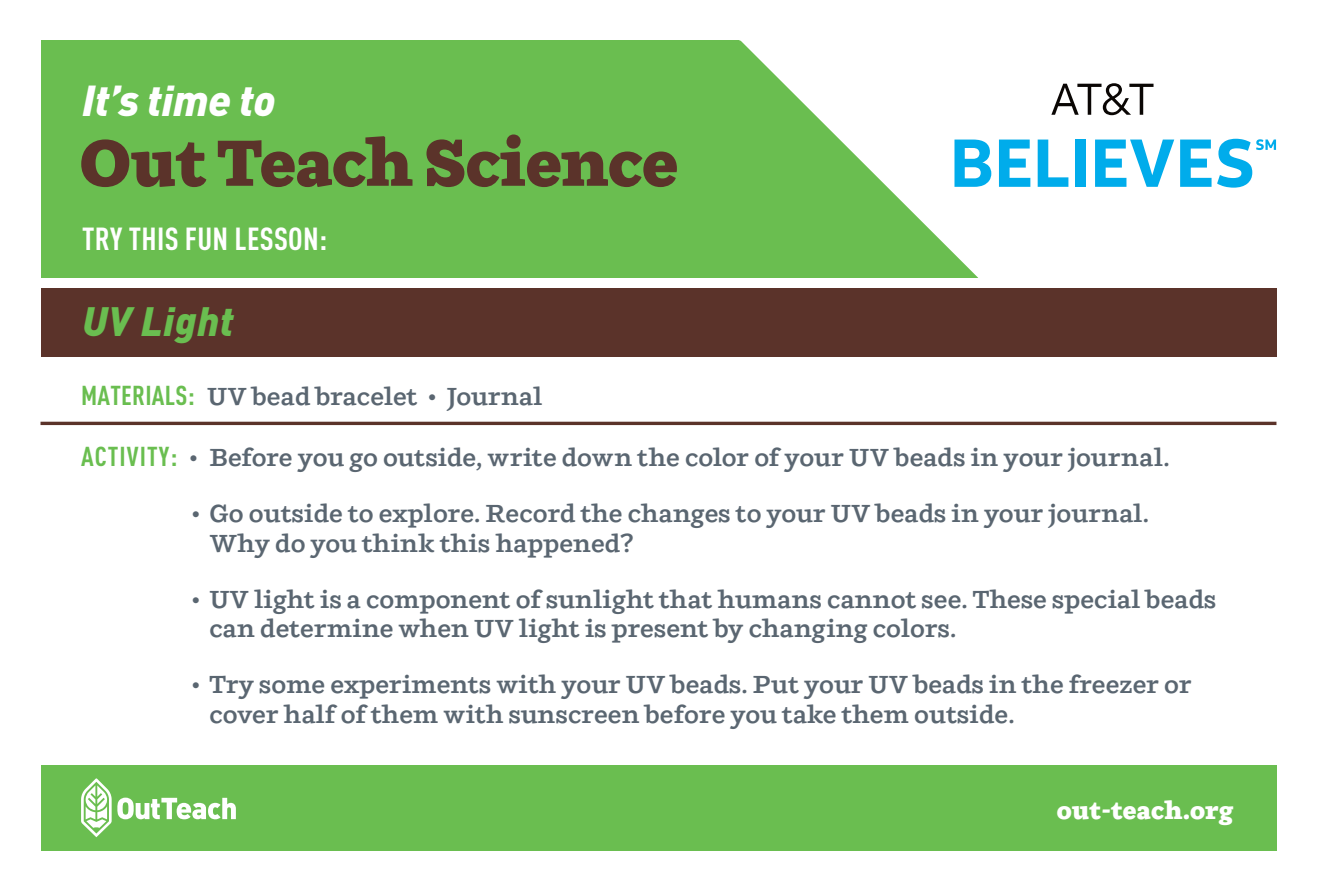
<style>
.page{position:relative;width:1317px;height:891px;background:#fff}
.page>*{position:absolute;margin:0;border:0;box-sizing:border-box;transform-origin:0 0}
.t1{font:800 65.25px "Ulises";letter-spacing:-.01em;color:#5b332a}
.t2{font:italic 900 42.75px "DINOT";letter-spacing:-.01em;color:#fff}
.t3{font:italic 900 40.5px "DINOT";letter-spacing:.01em;color:#6abe50}
.t4{font:700 31.5px "DIN Cond";letter-spacing:.01em;color:#fff}
.t5{font:600 24.75px "Ulises";color:#5a6671}
.t6{font:800 24.75px "Ulises";letter-spacing:.01em;color:#fff}
.s1{font-family:"DIN Cond";font-weight:700;font-size:27px;color:#6abe50}
.s2{font-size:22.5px}
</style>
<div class="page">
<div style="left:41px;top:40px;width:1229px;height:238px;background:#6abe50"></div>
<svg style="left:739px;top:40px;width:538px;height:238px;fill:#fff"></svg>
<div style="left:41px;top:765px;width:1235px;height:85px;background:#6abe50"></div>
<svg style="left:81px;top:778px;width:155px;height:59px"></svg>
<hr style="left:42px;top:422px;width:1232px;height:3px;background:#5b332a">
<div style="left:41px;top:289px;width:1235px;height:68px;background:#5b332a"></div>
<svg style="left:954px;top:140px;width:37px;height:47px;background:#45c2f0"></svg>
<svg style="left:998px;top:140px;width:32px;height:47px;background:#55c7f1"></svg>
<svg style="left:1037px;top:140px;width:31px;height:47px"></svg>
<div style="left:1074px;top:140px;width:11px;height:47px;background:#00aceb"></div>
<svg style="left:1094px;top:139px;width:181px;height:49px;background:#8ad8f5"></svg>
<svg style="left:1051px;top:83px;width:102px;height:32px;background:#bab9b8"></svg>
<p class="t2" style="left:82px;top:67px;width:195px">It’s time to</p>
<p class="t1" style="left:80px;top:122px;width:600px">Out Teach Science</p>
<p class="t4" style="left:82px;top:220px;width:247px">TRY THIS FUN LESSON:</p>
<p class="t3" style="left:82px;top:289px;width:153px">UV Light</p>
<p class="t5" style="left:81px;top:382px;width:463px"><span class="s1">MATERIALS:</span> UV bead bracelet <span class="s2">•</span> Journal</p>
<p class="t5" style="left:81px;top:443px;width:1090px"><span class="s1">ACTIVITY:</span> <span class="s2">•</span> Before you go outside, write down the color of your UV beads in your journal.</p>
<p class="t5" style="left:191px;top:499px;width:959px"><span class="s2">•</span> Go outside to explore. Record the changes to your UV beads in your journal.</p>
<p class="t5" style="left:209px;top:528px;width:425px">Why do you think this happened?</p>
<p class="t5" style="left:191px;top:585px;width:1026px"><span class="s2">•</span> UV light is a component of sunlight that humans cannot see. These special beads</p>
<p class="t5" style="left:209px;top:614px;width:748px">can determine when UV light is present by changing colors.</p>
<p class="t5" style="left:191px;top:670px;width:1001px"><span class="s2">•</span> Try some experiments with your UV beads. Put your UV beads in the freezer or</p>
<p class="t5" style="left:209px;top:699px;width:806px">cover half of them with sunscreen before you take them outside.</p>
<p class="t6" style="left:1056px;top:795px;width:178px">out-teach.org</p>
</div>
